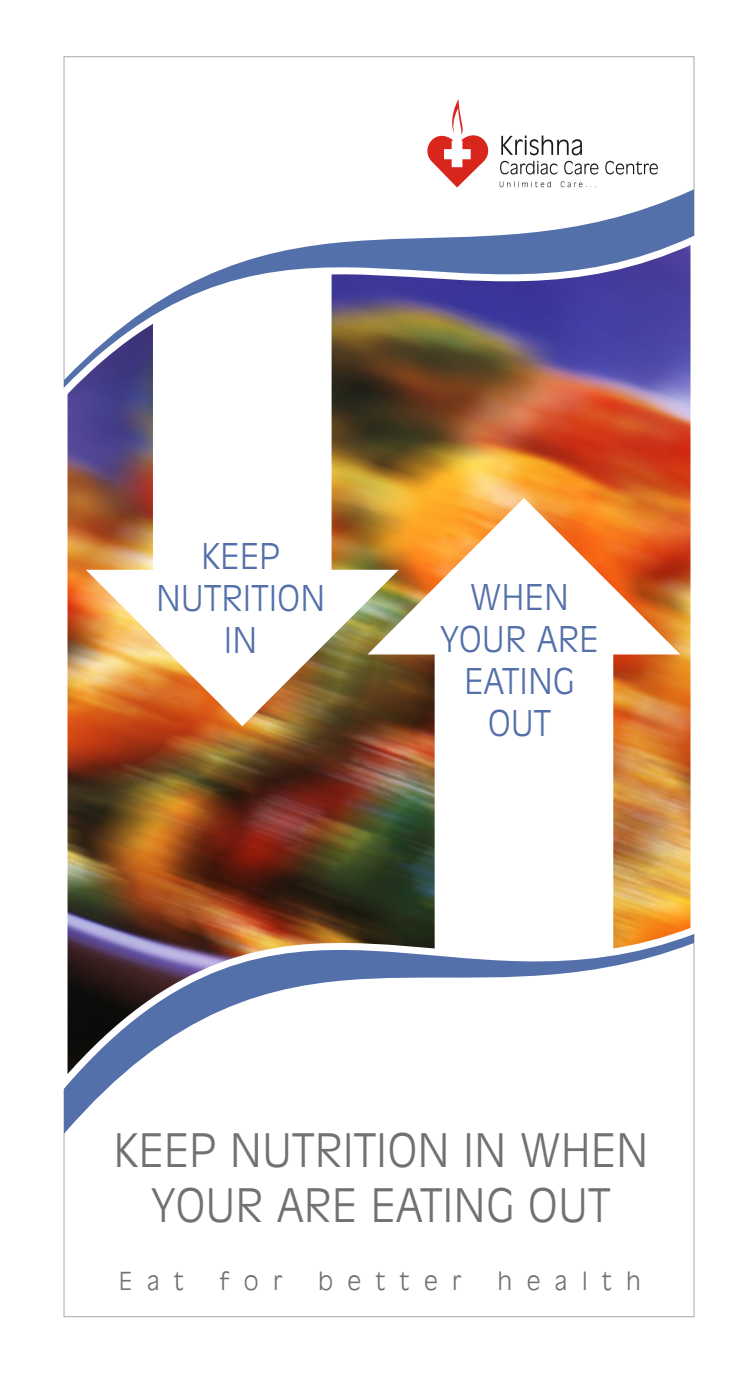
<style>
.page{position:relative;width:756px;height:1386px;background:#fff}
.page>*{position:absolute;margin:0;border:0;box-sizing:border-box;transform-origin:0 0}
.t1{font:45.5px/54.6px "Incised 901 Lt BT";color:#737070;text-align:center}
.t2{font:35px/42px "Incised 901 Lt BT";color:#5470ab;text-align:center}
.t3{font:24.5px "Incised 901 Lt BT";letter-spacing:.59em;color:#737070}
</style>
<div class="page">
<img style="left:63px;top:164px;width:632px;height:938px">
<svg style="left:419px;top:99px;width:239px;height:89px"></svg>
<p class="t2" style="left:156px;top:539px;width:171px">KEEP<br>NUTRITION<br>IN</p>
<p class="t2" style="left:440px;top:580px;width:160px">WHEN<br>YOUR ARE<br>EATING<br>OUT</p>
<p class="t1" style="left:114px;top:1128px;width:536px">KEEP NUTRITION IN WHEN<br>YOUR ARE EATING OUT</p>
<p class="t3" style="left:119px;top:1272px;width:66px">Eat</p>
<p class="t3" style="left:220px;top:1272px;width:64px">for</p>
<p class="t3" style="left:318px;top:1272px;width:145px">better</p>
<p class="t3" style="left:497px;top:1272px;width:145px">health</p>
</div>
